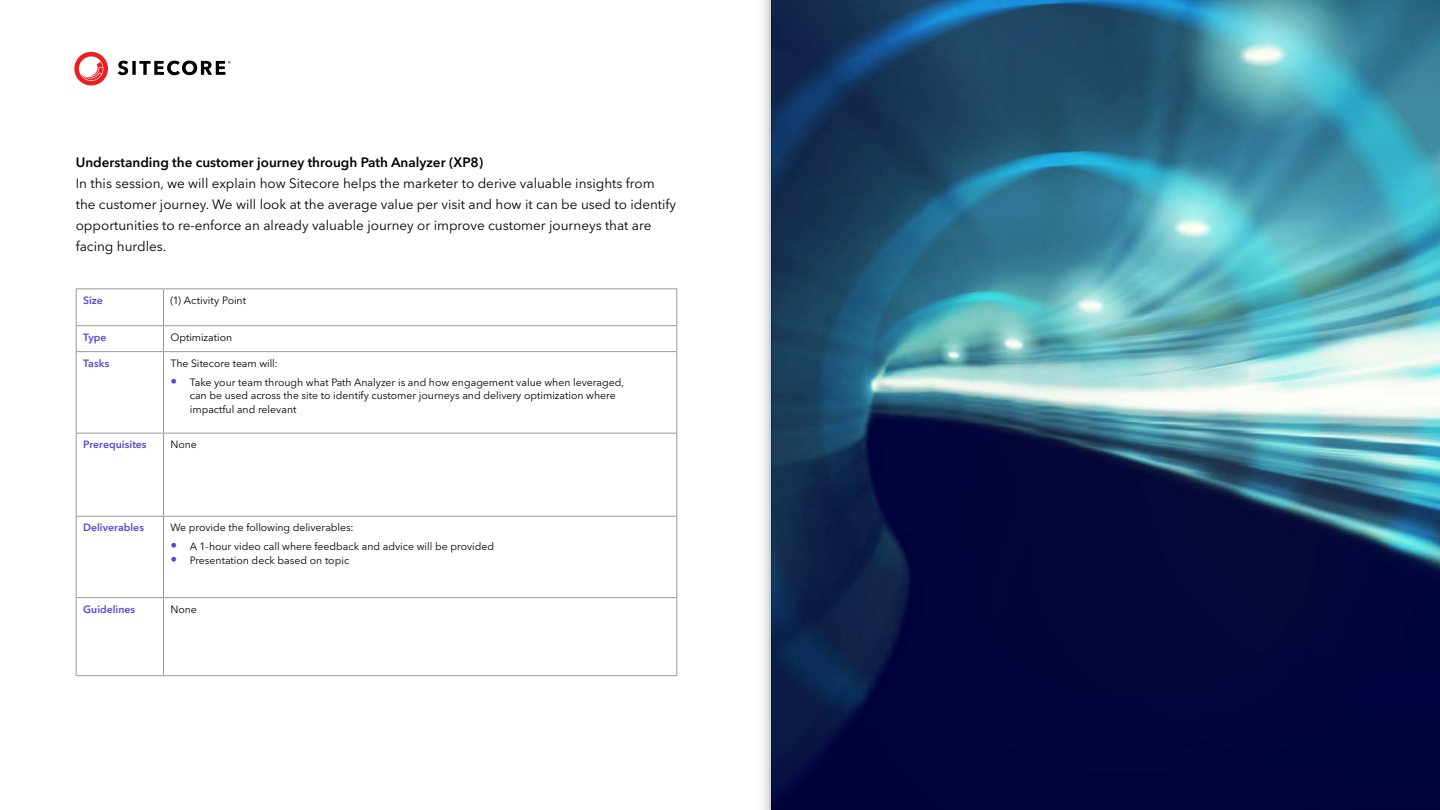
<style>
.page{position:relative;width:1440px;height:810px;background:#fff}
.page>*{position:absolute;margin:0;border:0;box-sizing:border-box;transform-origin:0 0}
.t1{font:13.5px/21px "Avenir Next LT Pro";color:#000}
.t2{font:600 13.5px "Avenir Next LT Pro";color:#000}
.t3{font:10.5px/13.5px "Avenir Next LT Pro";color:#000}
.t4{font:600 10.5px "Avenir Next LT Pro";color:#5548d9}
.s1{font-size:13.5px;color:#5548d9}
</style>
<div class="page">
<img style="left:772px;top:0;width:668px;height:810px">
<hr style="left:76px;top:288px;width:87px;height:1px;background:#999">
<hr style="left:76px;top:289px;width:1px;height:36px;background:#999">
<hr style="left:163px;top:288px;width:514px;height:1px;background:#999">
<hr style="left:163px;top:289px;width:1px;height:36px;background:#999">
<hr style="left:676px;top:289px;width:1px;height:36px;background:#999">
<hr style="left:76px;top:325px;width:87px;height:1px;background:#999">
<svg style="left:76px;top:326px;width:1px;height:25px"></svg>
<hr style="left:163px;top:325px;width:514px;height:1px;background:#999">
<svg style="left:163px;top:326px;width:1px;height:25px"></svg>
<svg style="left:676px;top:326px;width:1px;height:25px"></svg>
<hr style="left:76px;top:351px;width:87px;height:1px;background:#999">
<hr style="left:76px;top:352px;width:1px;height:81px;background:#999">
<hr style="left:163px;top:351px;width:514px;height:1px;background:#999">
<hr style="left:163px;top:352px;width:1px;height:81px;background:#999">
<hr style="left:676px;top:352px;width:1px;height:81px;background:#999">
<hr style="left:76px;top:433px;width:87px;height:1px;background:#999">
<hr style="left:76px;top:434px;width:1px;height:82px;background:#999">
<hr style="left:163px;top:433px;width:514px;height:1px;background:#999">
<hr style="left:163px;top:434px;width:1px;height:82px;background:#999">
<hr style="left:676px;top:434px;width:1px;height:82px;background:#999">
<hr style="left:76px;top:516px;width:87px;height:1px;background:#999">
<hr style="left:76px;top:517px;width:1px;height:80px;background:#999">
<hr style="left:163px;top:516px;width:514px;height:1px;background:#999">
<hr style="left:163px;top:517px;width:1px;height:80px;background:#999">
<hr style="left:676px;top:517px;width:1px;height:80px;background:#999">
<hr style="left:76px;top:597px;width:87px;height:1px;background:#999">
<hr style="left:76px;top:598px;width:1px;height:77px;background:#999">
<hr style="left:163px;top:597px;width:514px;height:1px;background:#999">
<hr style="left:163px;top:598px;width:1px;height:77px;background:#999">
<hr style="left:676px;top:598px;width:1px;height:77px;background:#999">
<hr style="left:76px;top:675px;width:87px;height:1px;background:#999">
<hr style="left:163px;top:675px;width:514px;height:1px;background:#999">
<svg style="left:763px;top:0;width:9px;height:810px"></svg>
<svg style="left:74px;top:52px;width:34px;height:34px"></svg>
<svg style="left:118px;top:60px;width:113px;height:16px"></svg>
<p class="t2" style="left:76px;top:154px;width:409px">Understanding the customer journey through Path Analyzer (XP8)</p>
<p class="t1" style="left:76px;top:173px;width:602px">In this session, we will explain how Sitecore helps the marketer to derive valuable insights from the customer journey. We will look at the average value per visit and how it can be used to identify opportunities to re-enforce an already valuable journey or improve customer journeys that are facing hurdles.</p>
<p class="t4" style="left:83px;top:294px;width:21px">Size</p>
<p class="t3" style="left:170px;top:293px;width:77px">(1) Activity Point</p>
<p class="t4" style="left:83px;top:331px;width:25px">Type</p>
<p class="t3" style="left:170px;top:330px;width:63px">Optimization</p>
<p class="t4" style="left:83px;top:357px;width:28px">Tasks</p>
<p class="t3" style="left:170px;top:356px;width:109px">The Sitecore team will:</p>
<p class="t3" style="left:190px;top:375px;width:436px;text-indent:-19px"><span class="s1">•</span> Take your team through what Path Analyzer is and how engagement value when leveraged, can be used across the site to identify customer journeys and delivery optimization where impactful and relevant</p>
<p class="t4" style="left:83px;top:438px;width:65px">Prerequisites</p>
<p class="t3" style="left:170px;top:438px;width:28px">None</p>
<p class="t4" style="left:83px;top:521px;width:62px">Deliverables</p>
<p class="t3" style="left:170px;top:521px;width:185px">We provide the following deliverables:</p>
<p class="t3" style="left:170px;top:540px;width:325px"><span class="s1">•</span> A 1-hour video call where feedback and advice will be provided</p>
<p class="t3" style="left:170px;top:554px;width:180px"><span class="s1">•</span> Presentation deck based on topic</p>
<p class="t4" style="left:83px;top:602px;width:54px">Guidelines</p>
<p class="t3" style="left:170px;top:602px;width:28px">None</p>
</div>
